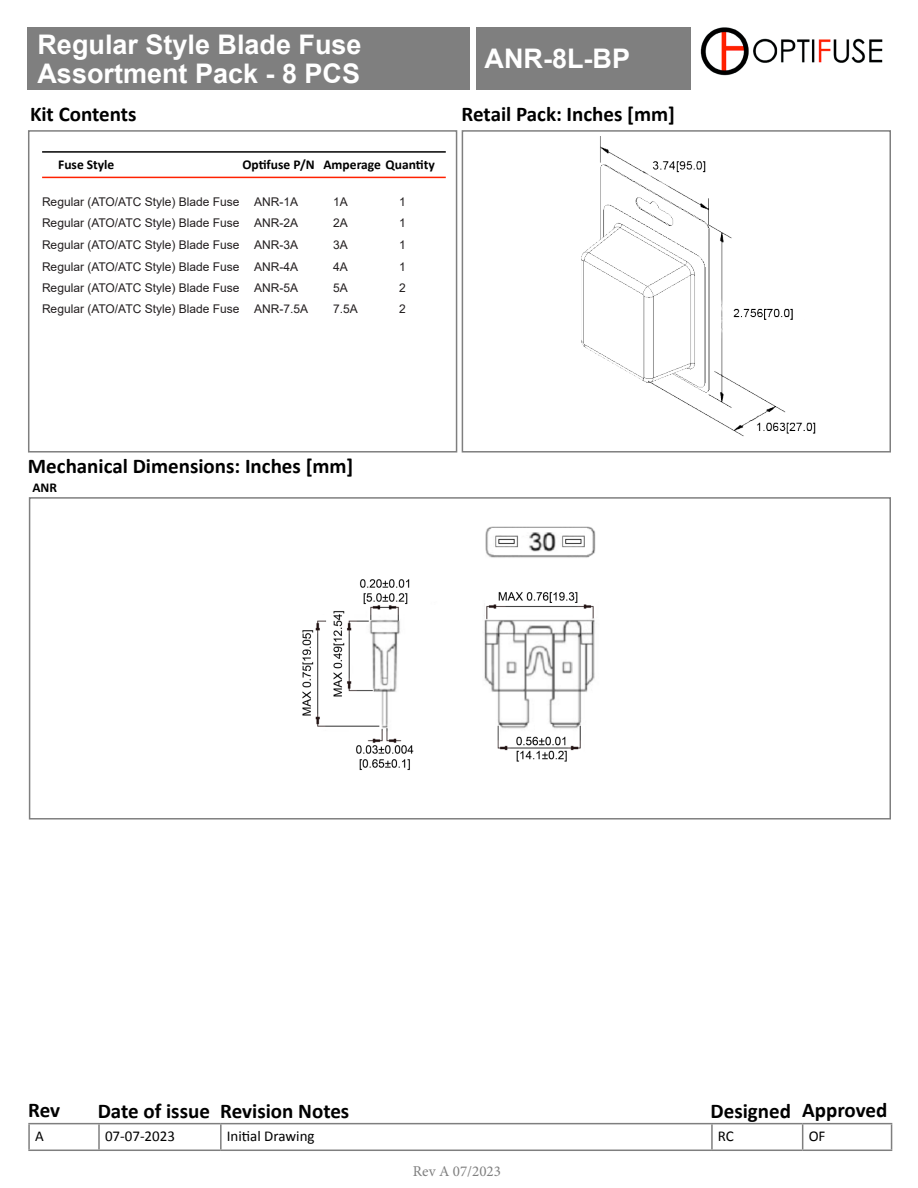
<style>
.page{position:relative;width:918px;height:1188px;background:#fff}
.page>*{position:absolute;margin:0;border:0;box-sizing:border-box;transform-origin:0 0}
.t1{font:700 27px/28.5px "Arial";color:#fff}
.t2{font:700 21px "Calibri";color:#000}
.t3{font:15px "Calibri";color:#000}
.t4{font:15px "Minion Pro";color:#7f7f7f}
.t5{font:700 13.5px "Calibri";color:#000}
.t6{font:12px "Arial";color:#231f20}
</style>
<div class="page">
<img style="left:701px;top:27px;width:182px;height:49px">
<div style="left:29px;top:497px;width:862px;height:323px;border:2px solid #7f7f7f"></div>
<div style="left:462px;top:130px;width:429px;height:323px;border:2px solid #7f7f7f"></div>
<div style="left:28px;top:130px;width:429px;height:323px;border:2px solid #7f7f7f"></div>
<hr style="left:42px;top:177px;width:404px;height:1px;background:#ff2100">
<hr style="left:42px;top:151px;width:404px;height:2px;background:#000">
<div style="left:27px;top:27px;width:443px;height:62px;background:#7f7f7f"></div>
<div style="left:476px;top:27px;width:215px;height:62px;background:#7f7f7f"></div>
<hr style="left:98px;top:1124px;width:2px;height:26px;background:#7f7f7f">
<hr style="left:220px;top:1124px;width:2px;height:26px;background:#7f7f7f">
<hr style="left:711px;top:1124px;width:2px;height:26px;background:#7f7f7f">
<svg style="left:802px;top:1124px;width:1px;height:26px"></svg>
<hr style="left:28px;top:1123px;width:71px;height:1px;background:#7f7f7f">
<hr style="left:28px;top:1124px;width:2px;height:26px;background:#7f7f7f">
<hr style="left:99px;top:1123px;width:122px;height:1px;background:#7f7f7f">
<hr style="left:221px;top:1123px;width:491px;height:1px;background:#7f7f7f">
<hr style="left:712px;top:1123px;width:91px;height:1px;background:#7f7f7f">
<hr style="left:803px;top:1123px;width:89px;height:1px;background:#7f7f7f">
<svg style="left:891px;top:1124px;width:1px;height:26px"></svg>
<hr style="left:28px;top:1150px;width:71px;height:1px;background:#7f7f7f">
<hr style="left:99px;top:1150px;width:122px;height:1px;background:#7f7f7f">
<hr style="left:221px;top:1150px;width:491px;height:1px;background:#7f7f7f">
<hr style="left:712px;top:1150px;width:91px;height:1px;background:#7f7f7f">
<hr style="left:803px;top:1150px;width:89px;height:1px;background:#7f7f7f">
<img style="left:302px;top:526px;width:294px;height:244px">
<img style="left:581px;top:136px;width:235px;height:301px">
<p class="t1" style="left:38px;top:32px;width:326px">Regular Style Blade Fuse<br>Assortment Pack - 8 PCS</p>
<p class="t2" style="left:30px;top:99px;width:108px">Kit Contents</p>
<p class="t5" style="left:58px;top:155px;width:58px">Fuse Style</p>
<p class="t5" style="left:242px;top:155px;width:74px">Optifuse P/N</p>
<p class="t5" style="left:323px;top:155px;width:113px">Amperage Quantity</p>
<p class="t6" style="left:42px;top:194px;width:199px">Regular (ATO/ATC Style) Blade Fuse</p>
<p class="t6" style="left:254px;top:194px;width:46px">ANR-1A</p>
<p class="t6" style="left:333px;top:194px;width:16px">1A</p>
<p class="t6" style="left:399px;top:194px;width:8px">1</p>
<p class="t6" style="left:42px;top:215px;width:199px">Regular (ATO/ATC Style) Blade Fuse</p>
<p class="t6" style="left:254px;top:215px;width:46px">ANR-2A</p>
<p class="t6" style="left:333px;top:215px;width:16px">2A</p>
<p class="t6" style="left:399px;top:215px;width:8px">1</p>
<p class="t6" style="left:42px;top:237px;width:199px">Regular (ATO/ATC Style) Blade Fuse</p>
<p class="t6" style="left:254px;top:237px;width:46px">ANR-3A</p>
<p class="t6" style="left:333px;top:237px;width:16px">3A</p>
<p class="t6" style="left:399px;top:237px;width:8px">1</p>
<p class="t6" style="left:42px;top:259px;width:199px">Regular (ATO/ATC Style) Blade Fuse</p>
<p class="t6" style="left:254px;top:259px;width:46px">ANR-4A</p>
<p class="t6" style="left:333px;top:259px;width:16px">4A</p>
<p class="t6" style="left:399px;top:259px;width:8px">1</p>
<p class="t6" style="left:42px;top:280px;width:199px">Regular (ATO/ATC Style) Blade Fuse</p>
<p class="t6" style="left:254px;top:280px;width:46px">ANR-5A</p>
<p class="t6" style="left:333px;top:280px;width:16px">5A</p>
<p class="t6" style="left:399px;top:280px;width:8px">2</p>
<p class="t6" style="left:42px;top:300px;width:199px">Regular (ATO/ATC Style) Blade Fuse</p>
<p class="t6" style="left:254px;top:300px;width:56px">ANR-7.5A</p>
<p class="t6" style="left:333px;top:300px;width:26px">7.5A</p>
<p class="t6" style="left:399px;top:300px;width:8px">2</p>
<p class="t1" style="left:485px;top:45px;width:147px">ANR-8L-BP</p>
<p class="t2" style="left:462px;top:99px;width:215px">Retail Pack: Inches [mm]</p>
<p class="t2" style="left:28px;top:451px;width:327px">Mechanical Dimensions: Inches [mm]</p>
<p class="t5" style="left:32px;top:478px;width:26px">ANR</p>
<p class="t2" style="left:28px;top:1095px;width:33px">Rev</p>
<p class="t2" style="left:98px;top:1096px;width:114px">Date of issue</p>
<p class="t2" style="left:220px;top:1096px;width:131px">Revision Notes</p>
<p class="t2" style="left:711px;top:1096px;width:82px">Designed</p>
<p class="t2" style="left:802px;top:1096px;width:87px">Approved</p>
<p class="t3" style="left:35px;top:1127px;width:10px">A</p>
<p class="t3" style="left:105px;top:1127px;width:72px">07-07-2023</p>
<p class="t3" style="left:227px;top:1127px;width:89px">Initial Drawing</p>
<p class="t3" style="left:718px;top:1127px;width:18px">RC</p>
<p class="t3" style="left:809px;top:1127px;width:18px">OF</p>
<p class="t4" style="left:413px;top:1162px;width:90px">Rev A 07/2023</p>
</div>
